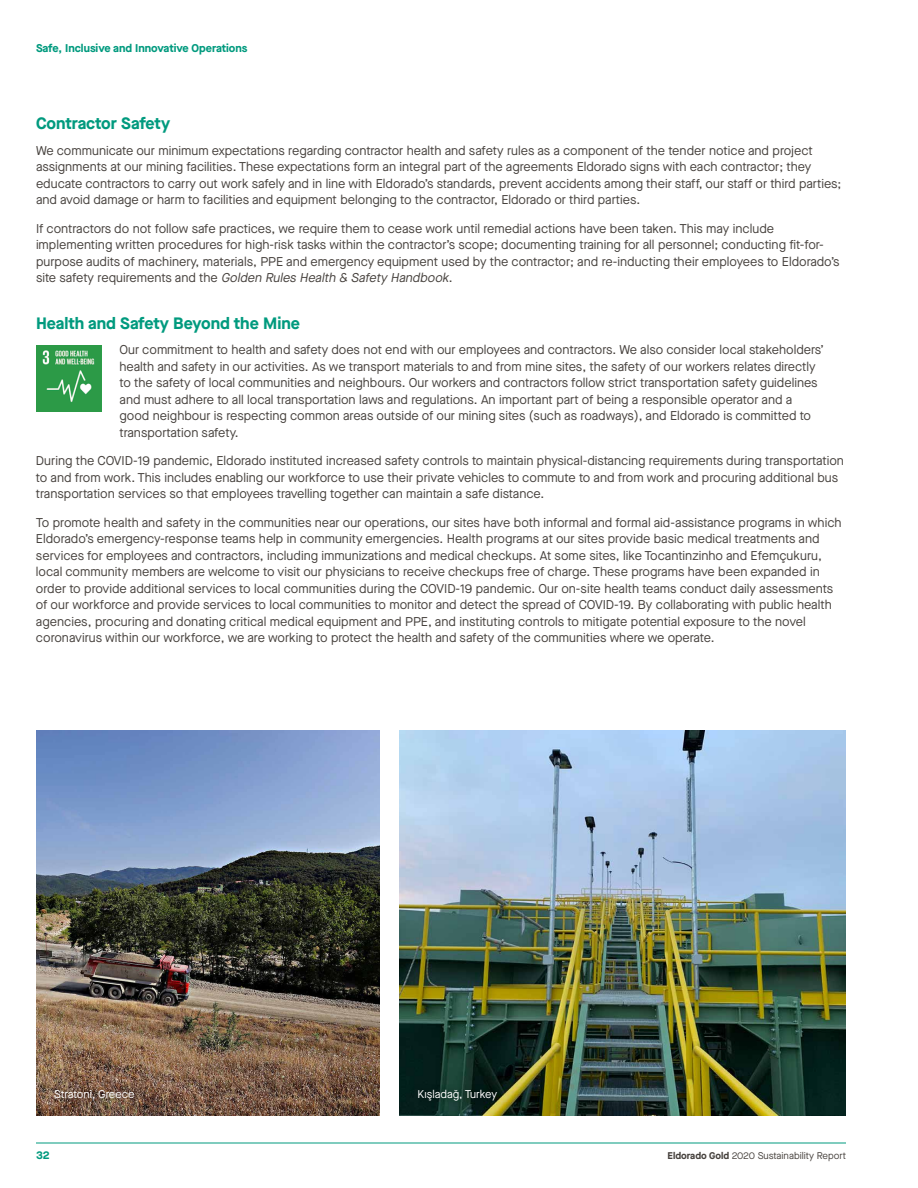
<style>
.page{position:relative;width:918px;height:1188px;background:#fff}
.page>*{position:absolute;margin:0;border:0;box-sizing:border-box;transform-origin:0 0}
.t1{font:700 16.5px "Maison Neue";color:#009a7e}
.t2{font:12.75px/16.5px "Maison Neue";color:#47423e}
.t3{font:700 11.25px "Maison Neue";color:#009a7e}
.t4{font:11.25px "Maison Neue";color:#fff}
.t5{font:9.75px "Maison Neue";color:#47423e}
.s1{font-style:italic}
.s2{font-weight:700}
</style>
<div class="page">
<hr style="left:36px;top:1143px;width:810px;height:1px;background:#009a7e">
<img style="left:36px;top:346px;width:66px;height:65px">
<img style="left:36px;top:731px;width:344px;height:385px">
<img style="left:400px;top:731px;width:446px;height:385px">
<div style="left:410px;top:1082px;width:94px;height:26px;background:#000;opacity:.5"></div>
<div style="left:47px;top:1083px;width:95px;height:23px;background:#000;opacity:.5"></div>
<p class="t3" style="left:36px;top:40px;width:213px">Safe, Inclusive and Innovative Operations</p>
<p class="t1" style="left:36px;top:112px;width:136px">Contractor Safety</p>
<p class="t2" style="left:36px;top:142px;width:807px">We communicate our minimum expectations regarding contractor health and safety rules as a component of the tender notice and project assignments at our mining facilities. These expectations form an integral part of the agreements Eldorado signs with each contractor; they educate contractors to carry out work safely and in line with Eldorado’s standards, prevent accidents among their staff, our staff or third parties; and avoid damage or harm to facilities and equipment belonging to the contractor, Eldorado or third parties.</p>
<p class="t2" style="left:36px;top:220px;width:805px">If contractors do not follow safe practices, we require them to cease work until remedial actions have been taken. This may include implementing written procedures for high-risk tasks within the contractor’s scope; documenting training for all personnel; conducting fit-for&shy;purpose audits of machinery, materials, PPE and emergency equipment used by the contractor; and re-inducting their employees to Eldorado’s s i te s a fety re q u i re m e n ts a n d t h e <span class="s1">Golden Rules Health &amp; Safety Handbook</span>.</p>
<p class="t1" style="left:36px;top:311px;width:266px">Health and Safety Beyond the Mine</p>
<p class="t2" style="left:120px;top:342px;width:706px">Our commitment to health and safety does not end with our employees and contractors. We also consider local stakeholders’ health and safety in our activities. As we transport materials to and from mine sites, the safety of our workers relates directly to the safety of local communities and neighbours. Our workers and contractors follow strict transportation safety guidelines and must adhere to all local transportation laws and regulations. An important part of being a responsible operator and a good neighbour is respecting common areas outside of our mining sites (such as roadways), and Eldorado is committed to transportation safety.</p>
<p class="t2" style="left:36px;top:453px;width:810px">During the COVID-19 pandemic, Eldorado instituted increased safety controls to maintain physical-distancing requirements during transportation to and from work. This includes enabling our workforce to use their private vehicles to commute to and from work and procuring additional bus transportation services so that employees travelling together can maintain a safe distance.</p>
<p class="t2" style="left:36px;top:514px;width:807px">To promote health and safety in the communities near our operations, our sites have both informal and formal aid-assistance programs in which Eldorado’s emergency-response teams help in community emergencies. Health programs at our sites provide basic medical treatments and services for employees and contractors, including immunizations and medical checkups. At some sites, like Tocantinzinho and Efemçukuru, local community members are welcome to visit our physicians to receive checkups free of charge. These programs have been expanded in order to provide additional services to local communities during the COVID-19 pandemic. Our on-site health teams conduct daily assessments of our workforce and provide services to local communities to monitor and detect the spread of COVID-19. By collaborating with public health agencies, procuring and donating critical medical equipment and PPE, and instituting controls to mitigate potential exposure to the novel coronavirus within our workforce, we are working to protect the health and safety of the communities where we operate.</p>
<p class="t4" style="left:54px;top:1087px;width:82px">Stratoni, Greece</p>
<p class="t4" style="left:418px;top:1087px;width:81px">Kışladağ, Turkey</p>
<p class="t3" style="left:36px;top:1147px;width:15px">32</p>
<p class="t5" style="left:668px;top:1149px;width:180px"><span class="s2">Eldorado Gold</span> 2020 Sustainability Report</p>
</div>
